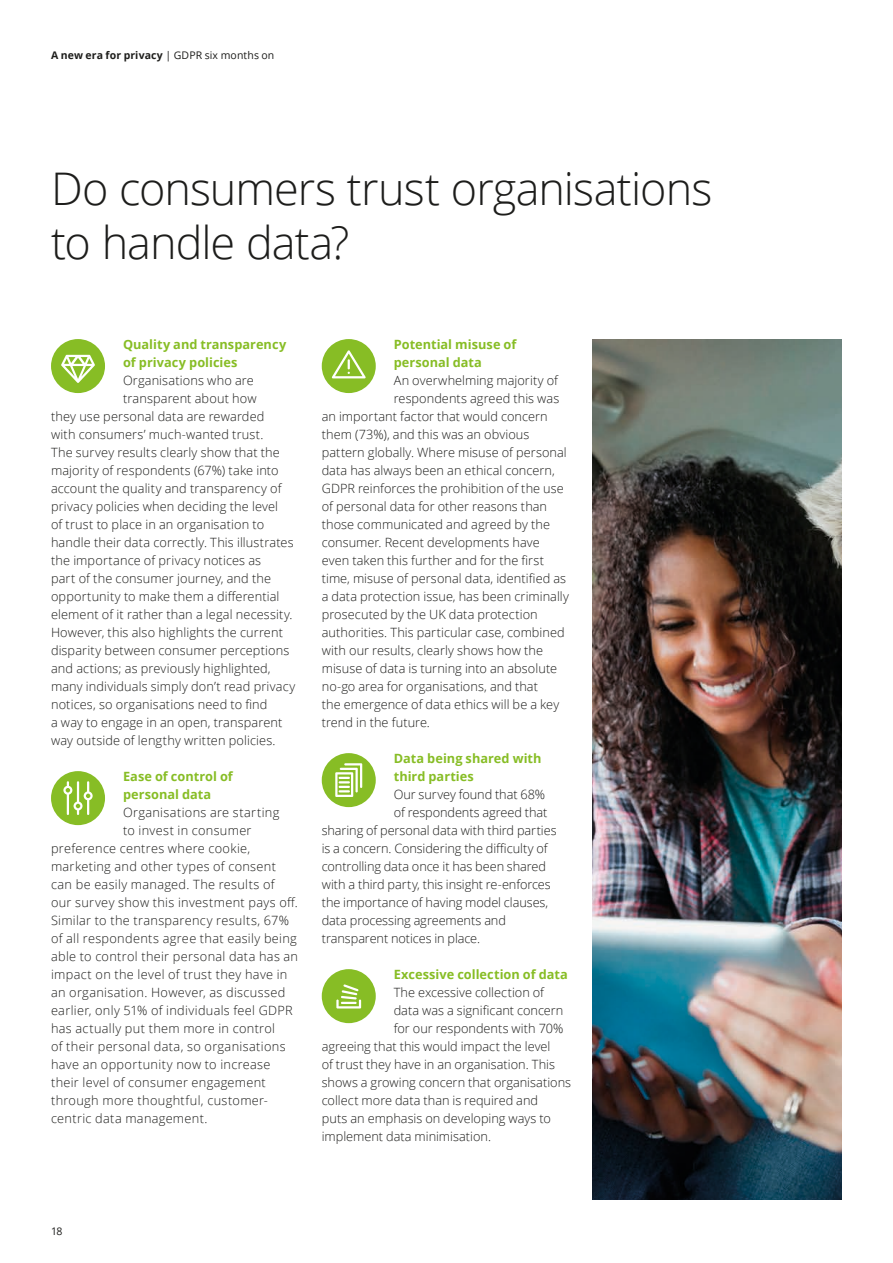
<style>
.page{position:relative;width:893px;height:1263px;background:#fff}
.page>*{position:absolute;margin:0;border:0;box-sizing:border-box;transform-origin:0 0}
.Story_heading_light{font:300 45px/54px "Open Sans";letter-spacing:-.02em;color:#1d1d1b}
.Body_copy__8_5_12pt{font:300 12.75px "Open Sans";letter-spacing:.005em;color:#1d1d1b}
.Body_copy__8_5_12pt-2{font:300 12.75px "Open Sans";letter-spacing:.025em;color:#1d1d1b}
.Subhead_A__8_5_12pt{font:700 12.75px/18px "Open Sans";letter-spacing:.005em;color:#87bd25}
.t1{font:700 10.5px "Open Sans";letter-spacing:.01em;color:#1d1d1b}
.t2{font:10.5px "Open Sans";color:#1d1d1b}
.s1{font-weight:400}
</style>
<div class="page">
<img style="left:592px;top:339px;width:250px;height:860px">
<svg style="left:51px;top:339px;width:54px;height:54px"></svg>
<svg style="left:51px;top:771px;width:54px;height:54px"></svg>
<svg style="left:322px;top:339px;width:54px;height:54px"></svg>
<svg style="left:322px;top:753px;width:54px;height:54px"></svg>
<svg style="left:322px;top:969px;width:54px;height:54px"></svg>
<p class="t1" style="left:51px;top:48px;width:225px">A new era for privacy <span class="s1">| GDPR six months on</span></p>
<p class="Story_heading_light" style="left:51px;top:160px;width:663px">Do consumers trust organisations to handle data?</p>
<p class="Subhead_A__8_5_12pt" style="left:123px;top:335px;width:165px">Quality and transparency of privacy policies</p>
<p class="Body_copy__8_5_12pt" style="left:123px;top:371px;width:132px">Organisations who are</p>
<p class="Body_copy__8_5_12pt" style="left:123px;top:389px;width:135px">transparent about how</p>
<p class="Body_copy__8_5_12pt" style="left:51px;top:407px;width:215px">they use personal data are rewarded</p>
<p class="Body_copy__8_5_12pt" style="left:51px;top:425px;width:214px">with consumers’ much-wanted trust.</p>
<p class="Body_copy__8_5_12pt" style="left:51px;top:443px;width:230px">The survey results clearly show that the</p>
<p class="Body_copy__8_5_12pt" style="left:51px;top:461px;width:229px">majority of respondents (67%) take into</p>
<p class="Body_copy__8_5_12pt" style="left:51px;top:479px;width:232px">account the quality and transparency of</p>
<p class="Body_copy__8_5_12pt" style="left:51px;top:497px;width:229px">privacy policies when deciding the level</p>
<p class="Body_copy__8_5_12pt" style="left:51px;top:515px;width:215px">of trust to place in an organisation to</p>
<p class="Body_copy__8_5_12pt" style="left:51px;top:533px;width:244px">handle their data correctly. This illustrates</p>
<p class="Body_copy__8_5_12pt" style="left:51px;top:551px;width:212px">the importance of privacy notices as</p>
<p class="Body_copy__8_5_12pt" style="left:51px;top:569px;width:222px">part of the consumer journey, and the</p>
<p class="Body_copy__8_5_12pt" style="left:51px;top:587px;width:230px">opportunity to make them a differential</p>
<p class="Body_copy__8_5_12pt" style="left:51px;top:605px;width:243px">element of it rather than a legal necessity.</p>
<p class="Body_copy__8_5_12pt" style="left:51px;top:623px;width:233px">However, this also highlights the current</p>
<p class="Body_copy__8_5_12pt" style="left:51px;top:641px;width:240px">disparity between consumer perceptions</p>
<p class="Body_copy__8_5_12pt" style="left:51px;top:659px;width:221px">and actions; as previously highlighted,</p>
<p class="Body_copy__8_5_12pt" style="left:51px;top:677px;width:246px">many individuals simply don’t read privacy</p>
<p class="Body_copy__8_5_12pt" style="left:51px;top:695px;width:218px">notices, so organisations need to find</p>
<p class="Body_copy__8_5_12pt" style="left:51px;top:713px;width:233px">a way to engage in an open, transparent</p>
<p class="Body_copy__8_5_12pt" style="left:51px;top:731px;width:226px">way outside of lengthy written policies.</p>
<p class="Subhead_A__8_5_12pt" style="left:123px;top:767px;width:111px">Ease of control of personal data</p>
<p class="Body_copy__8_5_12pt-2" style="left:123px;top:803px;width:158px">Organisations are starting</p>
<p class="Body_copy__8_5_12pt-2" style="left:123px;top:821px;width:130px">to invest in consumer</p>
<p class="Body_copy__8_5_12pt-2" style="left:51px;top:839px;width:201px">preference centres where cookie,</p>
<p class="Body_copy__8_5_12pt-2" style="left:51px;top:857px;width:226px">marketing and other types of consent</p>
<p class="Body_copy__8_5_12pt-2" style="left:51px;top:875px;width:225px">can be easily managed. The results of</p>
<p class="Body_copy__8_5_12pt-2" style="left:51px;top:893px;width:248px">our survey show this investment pays off.</p>
<p class="Body_copy__8_5_12pt-2" style="left:51px;top:911px;width:240px">Similar to the transparency results, 67%</p>
<p class="Body_copy__8_5_12pt-2" style="left:51px;top:929px;width:247px">of all respondents agree that easily being</p>
<p class="Body_copy__8_5_12pt-2" style="left:51px;top:947px;width:249px">able to control their personal data has an</p>
<p class="Body_copy__8_5_12pt-2" style="left:51px;top:965px;width:238px">impact on the level of trust they have in</p>
<p class="Body_copy__8_5_12pt-2" style="left:51px;top:983px;width:236px">an organisation. However, as discussed</p>
<p class="Body_copy__8_5_12pt-2" style="left:51px;top:1001px;width:243px">earlier, only 51% of individuals feel GDPR</p>
<p class="Body_copy__8_5_12pt-2" style="left:51px;top:1019px;width:226px">has actually put them more in control</p>
<p class="Body_copy__8_5_12pt-2" style="left:51px;top:1037px;width:236px">of their personal data, so organisations</p>
<p class="Body_copy__8_5_12pt-2" style="left:51px;top:1055px;width:221px">have an opportunity now to increase</p>
<p class="Body_copy__8_5_12pt-2" style="left:51px;top:1073px;width:216px">their level of consumer engagement</p>
<p class="Body_copy__8_5_12pt-2" style="left:51px;top:1091px;width:217px">through more thoughtful, customer-</p>
<p class="Body_copy__8_5_12pt-2" style="left:51px;top:1109px;width:158px">centric data management.</p>
<p class="Subhead_A__8_5_12pt" style="left:394px;top:335px;width:124px">Potential misuse of personal data</p>
<p class="Body_copy__8_5_12pt" style="left:394px;top:371px;width:166px">An overwhelming majority of</p>
<p class="Body_copy__8_5_12pt" style="left:394px;top:389px;width:167px">respondents agreed this was</p>
<p class="Body_copy__8_5_12pt" style="left:322px;top:407px;width:228px">an important factor that would concern</p>
<p class="Body_copy__8_5_12pt" style="left:322px;top:425px;width:209px">them (73%), and this was an obvious</p>
<p class="Body_copy__8_5_12pt" style="left:322px;top:443px;width:246px">pattern globally. Where misuse of personal</p>
<p class="Body_copy__8_5_12pt" style="left:322px;top:461px;width:235px">data has always been an ethical concern,</p>
<p class="Body_copy__8_5_12pt" style="left:322px;top:479px;width:244px">GDPR reinforces the prohibition of the use</p>
<p class="Body_copy__8_5_12pt" style="left:322px;top:497px;width:227px">of personal data for other reasons than</p>
<p class="Body_copy__8_5_12pt" style="left:322px;top:515px;width:230px">those communicated and agreed by the</p>
<p class="Body_copy__8_5_12pt" style="left:322px;top:533px;width:219px">consumer. Recent developments have</p>
<p class="Body_copy__8_5_12pt" style="left:322px;top:551px;width:224px">even taken this further and for the first</p>
<p class="Body_copy__8_5_12pt" style="left:322px;top:569px;width:246px">time, misuse of personal data, identified as</p>
<p class="Body_copy__8_5_12pt" style="left:322px;top:587px;width:249px">a data protection issue, has been criminally</p>
<p class="Body_copy__8_5_12pt" style="left:322px;top:605px;width:217px">prosecuted by the UK data protection</p>
<p class="Body_copy__8_5_12pt" style="left:322px;top:623px;width:244px">authorities. This particular case, combined</p>
<p class="Body_copy__8_5_12pt" style="left:322px;top:641px;width:223px">with our results, clearly shows how the</p>
<p class="Body_copy__8_5_12pt" style="left:322px;top:659px;width:237px">misuse of data is turning into an absolute</p>
<p class="Body_copy__8_5_12pt" style="left:322px;top:677px;width:218px">no‑go area for organisations, and that</p>
<p class="Body_copy__8_5_12pt" style="left:322px;top:695px;width:239px">the emergence of data ethics will be a key</p>
<p class="Body_copy__8_5_12pt" style="left:322px;top:713px;width:110px">trend in the future.</p>
<p class="Subhead_A__8_5_12pt" style="left:394px;top:749px;width:149px">Data being shared with third parties</p>
<p class="Body_copy__8_5_12pt" style="left:394px;top:785px;width:153px">Our survey found that 68%</p>
<p class="Body_copy__8_5_12pt" style="left:394px;top:803px;width:155px">of respondents agreed that</p>
<p class="Body_copy__8_5_12pt" style="left:322px;top:821px;width:236px">sharing of personal data with third parties</p>
<p class="Body_copy__8_5_12pt" style="left:322px;top:839px;width:227px">is a concern. Considering the difficulty of</p>
<p class="Body_copy__8_5_12pt" style="left:322px;top:857px;width:226px">controlling data once it has been shared</p>
<p class="Body_copy__8_5_12pt" style="left:322px;top:875px;width:231px">with a third party, this insight re‑enforces</p>
<p class="Body_copy__8_5_12pt" style="left:322px;top:893px;width:228px">the importance of having model clauses,</p>
<p class="Body_copy__8_5_12pt" style="left:322px;top:911px;width:186px">data processing agreements and</p>
<p class="Body_copy__8_5_12pt" style="left:322px;top:929px;width:160px">transparent notices in place.</p>
<p class="Subhead_A__8_5_12pt" style="left:394px;top:965px;width:176px">Excessive collection of data</p>
<p class="Body_copy__8_5_12pt" style="left:394px;top:983px;width:152px">The excessive collection of</p>
<p class="Body_copy__8_5_12pt" style="left:394px;top:1001px;width:171px">data was a significant concern</p>
<p class="Body_copy__8_5_12pt" style="left:394px;top:1019px;width:171px">for our respondents with 70%</p>
<p class="Body_copy__8_5_12pt" style="left:322px;top:1037px;width:230px">agreeing that this would impact the level</p>
<p class="Body_copy__8_5_12pt" style="left:322px;top:1055px;width:235px">of trust they have in an organisation. This</p>
<p class="Body_copy__8_5_12pt" style="left:322px;top:1073px;width:251px">shows a growing concern that organisations</p>
<p class="Body_copy__8_5_12pt" style="left:322px;top:1091px;width:218px">collect more data than is required and</p>
<p class="Body_copy__8_5_12pt" style="left:322px;top:1109px;width:231px">puts an emphasis on developing ways to</p>
<p class="Body_copy__8_5_12pt" style="left:322px;top:1127px;width:171px">implement data minimisation.</p>
<p class="t2" style="left:51px;top:1224px;width:13px">18</p>
</div>
